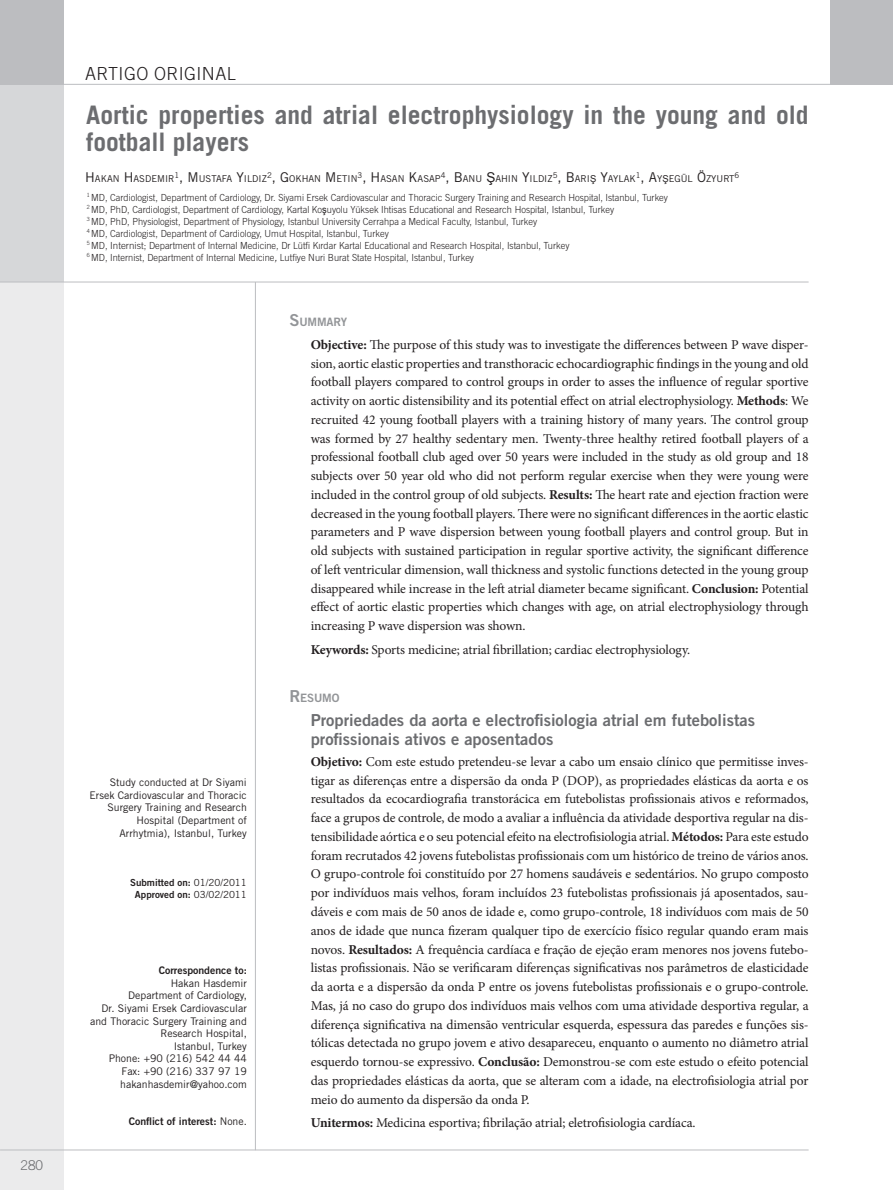
<style>
.page{position:relative;width:893px;height:1190px;background:#fff}
.page>*{position:absolute;margin:0;border:0;box-sizing:border-box;transform-origin:0 0}
.t1{font:700 25.5px/27px "Trade Gothic LT Std";color:#6c6d70}
.t2{font:300 18px "Trade Gothic LT Std";letter-spacing:.02em;color:#231f20}
.t3{font:16.5px/19.5px "Trade Gothic LT Std Bd 2";color:#6c6d70}
.t4{font:13.5px/18.8px "Minion Pro";letter-spacing:-.01em;color:#231f20;text-align:justify}
.t5{font:300 13.5px "Trade Gothic LT Std";color:#6c6d70}
.t6{font:11.55px "Trade Gothic LT Std Bd 2";letter-spacing:-.015em;color:#939598}
.t7{font:10.5px/12.6px "Trade Gothic LT Std";color:#231f20;text-align:right}
.t8{font:10.5px "Trade Gothic LT Std Bd 2";color:#231f20}
.t9{font:300 9.75px/12px "Trade Gothic LT Std";color:#231f20;scale:.95 1}
.t10{font:9.75px/12px "Trade Gothic LT Std Bd 2";color:#231f20;text-align:center}
.t11{font:9.45px "Trade Gothic LT Std";color:#231f20}
.t12{font:7.8px "Trade Gothic LT Std";color:#231f20}
.s1{font-size:13.5px}
.s2{font-family:"Arial";font-size:13.5px}
.s3{font-family:"Arial"}
.s4{font-family:"Arial";font-weight:400}
.s5{font-weight:400;font-style:italic}
.s6{font-family:"Trade Gothic LT Std"}
.s7{font-size:16.5px}
.s8{font-weight:700}
</style>
<div class="page">
<hr style="left:0;top:84px;width:892px;height:1px;background:#bcbdc0">
<hr style="left:0;top:1149px;width:808px;height:1px;background:#bcbdc0">
<div style="left:0;top:0;width:64px;height:84px;background:#bcbdc0"></div>
<div style="left:829px;top:0;width:63px;height:84px;background:#bcbdc0"></div>
<div style="left:0;top:282px;width:64px;height:907px;background:#ebebec"></div>
<div style="left:0;top:84px;width:64px;height:198px;background:#d6d7d9"></div>
<hr style="left:0;top:282px;width:808px;height:1px;background:#bcbdc0">
<hr style="left:255px;top:282px;width:1px;height:868px;background:#bcbdc0">
<p class="t5" style="left:20px;top:1157px;width:24px">280</p>
<h2 class="t2" style="left:85px;top:63px;width:152px">ARTIGO ORIGINAL</h2>
<h1 class="t1" style="left:86px;top:101px;width:723px">Aortic properties and atrial electrophysiology in the young and old football players</h1>
<p class="t11" style="left:85px;top:173px;width:650px"><span class="s1">H</span>AKAN <span class="s1">H</span>ASDEMIR<sup>1</sup><span class="s1">, M</span> USTAFA <span class="s1">Y</span>I LDI Z<sup>2</sup><span class="s1">, G</span>OKHAN <span class="s1">M</span> ETIN<sup>3</sup><span class="s1">, H</span>ASAN <span class="s1">K</span>ASAP<sup>4</sup><span class="s1">, B</span>ANU <span class="s2">Ş</span>AH IN <span class="s1">Y</span>I LDI Z<sup>5</sup><span class="s1">, B</span>ARI <span class="s3">ş</span> <span class="s1">Y</span>AYLAK<sup>1</sup><span class="s1">, A</span>Y<span class="s3">ş</span>EGÜL <span class="s1">Ö</span>ZYURT</p>
<p class="t12" style="left:734px;top:170px;width:6px">6</p>
<p class="t9" style="left:87px;top:191px;width:613px"><sup>1</sup> MD, Cardiologist, Department of Cardiology, Dr. Siyami Ersek Cardiovascular and Thoracic Surgery Training and Research Hospital, Istanbul, Turkey <sup>2</sup> MD, PhD, Cardiologist, Department of Cardiology, Kartal Ko<span class="s4">ş</span>uyolu Yüksek Ihtisas Educational and Research Hospital, Istanbul, Turkey<br><sup>3</sup> MD, PhD, Physiologist, Department of Physiology, Istanbul University Cerrahpa a Medical Faculty, Istanbul, Turkey<br><sup>4</sup> MD, Cardiologist, Department of Cardiology, Umut Hospital, Istanbul, Turkey<br><sup>5</sup> MD, Internist; Department of Internal Medicine, Dr Lütfi Kırdar Kartal Educational and Research Hospital, Istanbul, Turkey<br><sup>6</sup> MD, Internist, Department of Internal Medicine<span class="s5">,</span> Lutfiye Nuri Burat State Hospital, Istanbul, Turkey</p>
<p class="t7" style="left:90px;top:776px;width:159px">Study conducted at Dr Siyami<br>Ersek Cardiovascular and Thoracic<br>Surgery Training and Research<br>Hospital (Department of<br>Arrhytmia), Istanbul, Turkey</p>
<p class="t10" style="left:130px;top:876px;width:118px">Submitted on: <span class="s6">01/20/2011<br></span>Approved on: <span class="s6">03/02/2011</span></p>
<p class="t8" style="left:159px;top:963px;width:90px">Correspondence to:</p>
<p class="t7" style="left:90px;top:976px;width:158px">Hakan Hasdemir<br>Department of Cardiology,<br>Dr. Siyami Ersek Cardiovascular and Thoracic Surgery Training and<br>Research Hospital,<br>Istanbul, Turkey<br>Phone: +90 (216) 542 44 44<br>Fax: +90 (216) 337 97 19 hakanhasdemir@yahoo.com</p>
<p class="t8" style="left:129px;top:1115px;width:120px">Conflict of interest: <span class="s6">None.</span></p>
<p class="t6" style="left:289px;top:314px;width:59px"><span class="s7">S</span>UMMARY</p>
<p class="t4" style="left:310px;top:335px;width:499px"><span class="s8">Objective:</span> The purpose of this study was to investigate the differences between P wave disper&shy;sion, aortic elastic properties and transthoracic echocardiographic findings in the young and old football players compared to control groups in order to asses the influence of regular sportive activity on aortic distensibility and its potential effect on atrial electrophysiology. <span class="s8">Methods</span>: We recruited 42 young football players with a training history of many years. The control group was formed by 27 healthy sedentary men. Twenty-three healthy retired football players of a professional football club aged over 50 years were included in the study as old group and 18 subjects over 50 year old who did not perform regular exercise when they were young were included in the control group of old subjects. <span class="s8">Results:</span> The heart rate and ejection fraction were decreased in the young football players. There were no significant differences in the aortic elastic parameters and P wave dispersion between young football players and control group. But in old subjects with sustained participation in regular sportive activity, the significant difference of left ventricular dimension, wall thickness and systolic functions detected in the young group disappeared while increase in the left atrial diameter became significant. <span class="s8">Conclusion:</span> Potential effect of aortic elastic properties which changes with age, on atrial electrophysiology through increasing P wave dispersion was shown.</p>
<p class="t4" style="left:310px;top:640px;width:381px"><span class="s8">Keywords:</span> Sports medicine; atrial fibrillation; cardiac electrophysiology.</p>
<p class="t6" style="left:289px;top:690px;width:51px"><span class="s7">R</span>ESUMO</p>
<p class="t3" style="left:310px;top:709px;width:446px">Propriedades da aorta e electrofisiologia atrial em futebolistas profissionais ativos e aposentados</p>
<p class="t4" style="left:310px;top:752px;width:499px"><span class="s8">Objetivo:</span> Com este estudo pretendeu-se levar a cabo um ensaio clínico que permitisse inves&shy;tigar as diferenças entre a dispersão da onda P (DOP), as propriedades elásticas da aorta e os resultados da ecocardiografia transtorácica em futebolistas profissionais ativos e reformados, face a grupos de controle, de modo a avaliar a influência da atividade desportiva regular na dis&shy;tensibilidade aórtica e o seu potencial efeito na electrofisiologia atrial. <span class="s8">Métodos:</span> Para este estudo foram recrutados 42 jovens futebolistas profissionais com um histórico de treino de vários anos.<br>O grupo-controle foi constituído por 27 homens saudáveis e sedentários. No grupo composto por indivíduos mais velhos, foram incluídos 23 futebolistas profissionais já aposentados, sau&shy;dáveis e com mais de 50 anos de idade e, como grupo-controle, 18 indivíduos com mais de 50 anos de idade que nunca fizeram qualquer tipo de exercício físico regular quando eram mais novos. <span class="s8">Resultados:</span> A frequência cardíaca e fração de ejeção eram menores nos jovens futebo&shy;listas profissionais. Não se verificaram diferenças significativas nos parâmetros de elasticidade da aorta e a dispersão da onda P entre os jovens futebolistas profissionais e o grupo-controle.<br>Mas, já no caso do grupo dos indivíduos mais velhos com uma atividade desportiva regular, a diferença significativa na dimensão ventricular esquerda, espessura das paredes e funções sis&shy;tólicas detectada no grupo jovem e ativo desapareceu, enquanto o aumento no diâmetro atrial esquerdo tornou-se expressivo. <span class="s8">Conclusão:</span> Demonstrou-se com este estudo o efeito potencial das propriedades elásticas da aorta, que se alteram com a idade, na electrofisiologia atrial por meio do aumento da dispersão da onda P.</p>
<p class="t4" style="left:310px;top:1112px;width:386px"><span class="s8">Unitermos:</span> Medicina esportiva; fibrilação atrial; eletrofisiologia cardíaca.</p>
</div>
